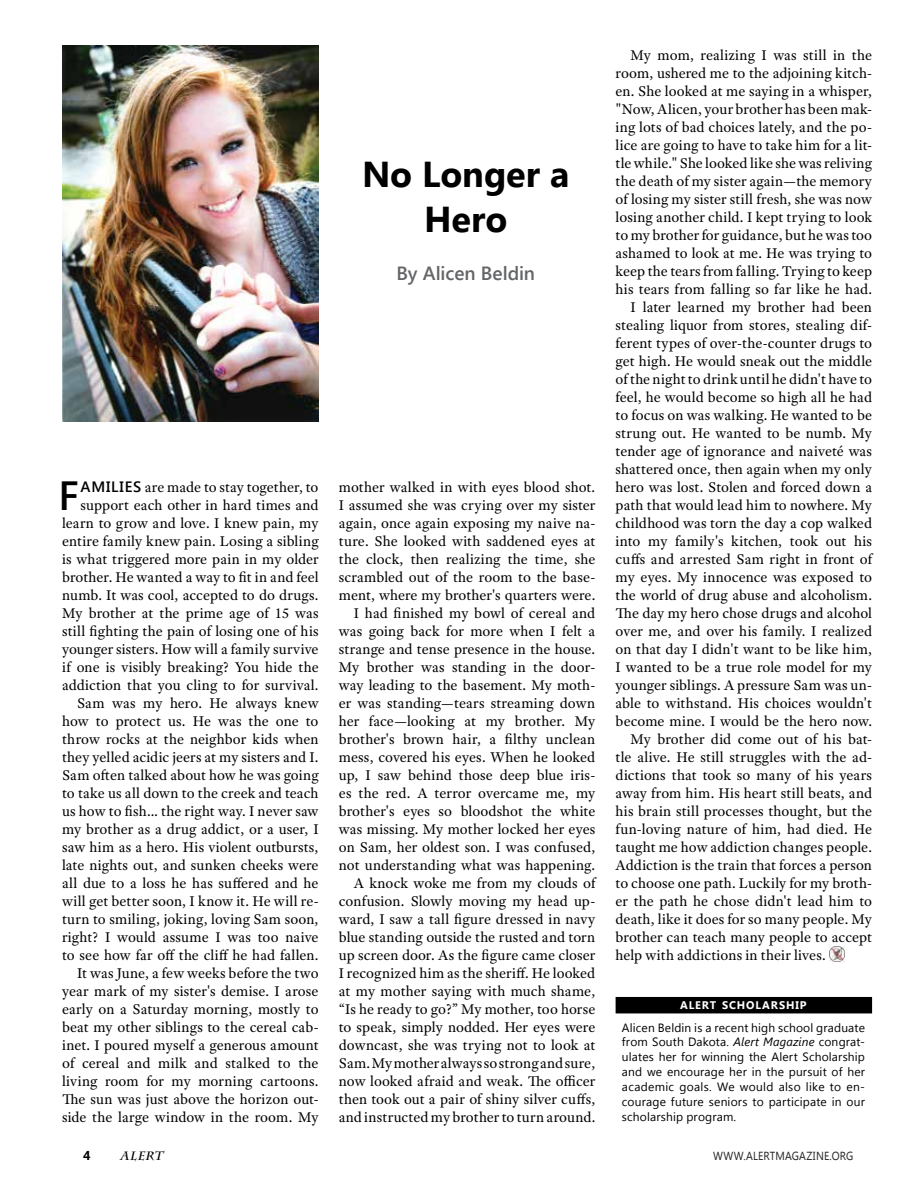
<style>
.page{position:relative;width:918px;height:1188px;background:#fff}
.page>*{position:absolute;margin:0;border:0;box-sizing:border-box;transform-origin:0 0}
.t1{font:600 40.65px "Segoe UI";color:#000}
.t2{font:700 36px/45px "Segoe UI";color:#000;text-align:center}
.t3{font:600 19.2px "Segoe UI";color:#636567}
.t4{font:15px/18px "Adobe Text Pro";letter-spacing:.005em;color:#000;text-align:right}
.t5{font:700 12.9px "Segoe UI";color:#000}
.t6{font:12px/14.9px "Segoe UI";letter-spacing:.015em;color:#000;text-align:justify}
.t7{font:italic 700 12px "Charlesworth";color:#000}
.t8{font:11.7px "Segoe UI";letter-spacing:.015em;color:#221f20;scale:.9 1}
.t9{font:700 10.95px "Segoe UI";letter-spacing:.075em;color:#fff}
.s1{font-family:"Segoe UI";font-weight:600}
.s2{font-style:italic}
</style>
<div class="page">
<div style="left:616px;top:997px;width:256px;height:16px;background:#000"></div>
<img style="left:62px;top:46px;width:257px;height:375px">
<img style="left:829px;top:946px;width:15px;height:16px">
<h2 class="t2" style="left:362px;top:150px;width:209px">No Longer a<br>Hero</h2>
<p class="t3" style="left:396px;top:260px;width:140px">By Alicen Beldin</p>
<p class="t4" style="left:62px;top:478px;width:258px"><span class="s1">AMILIES</span> are made to stay together, to support each other in hard times and learn to grow and love. I knew pain, my entire family knew pain. Losing a sibling is what triggered more pain in my older brother. He wanted a way to fit in and feel numb. It was cool, accepted to do drugs.<br>My brother at the prime age of 15 was still fighting the pain of losing one of his younger sisters. How will a family survive if one is visibly breaking? You hide the addiction that you cling to for survival.<br>Sam was my hero. He always knew how to protect us. He was the one to throw rocks at the neighbor kids when they yelled acidic jeers at my sisters and I.<br>Sam often talked about how he was going to take us all down to the creek and teach us how to fish… the right way. I never saw my brother as a drug addict, or a user, I saw him as a hero. His violent outbursts, late nights out, and sunken cheeks were all due to a loss he has suffered and he will get better soon, I know it. He will re&shy;turn to smiling, joking, loving Sam soon, right? I would assume I was too naive to see how far off the cliff he had fallen.<br>It was June, a few weeks before the two year mark of my sister's demise. I arose early on a Saturday morning, mostly to beat my other siblings to the cereal cab&shy;inet. I poured myself a generous amount of cereal and milk and stalked to the living room for my morning cartoons.<br>The sun was just above the horizon out&shy;side the large window in the room. My</p>
<p class="t4" style="left:339px;top:478px;width:258px">mother walked in with eyes blood shot.<br>I assumed she was crying over my sister again, once again exposing my naive na&shy;ture. She looked with saddened eyes at the clock, then realizing the time, she scrambled out of the room to the base&shy;ment, where my brother's quarters were.<br>I had finished my bowl of cereal and was going back for more when I felt a strange and tense presence in the house.<br>My brother was standing in the door&shy;way leading to the basement. My moth&shy;er was standing—tears streaming down her face—looking at my brother. My brother's brown hair, a filthy unclean mess, covered his eyes. When he looked up, I saw behind those deep blue iris&shy;es the red. A terror overcame me, my brother's eyes so bloodshot the white was missing. My mother locked her eyes on Sam, her oldest son. I was confused, not understanding what was happening.<br>A knock woke me from my clouds of confusion. Slowly moving my head up&shy;ward, I saw a tall figure dressed in navy blue standing outside the rusted and torn up screen door. As the figure came closer I recognized him as the sheriff. He looked at my mother saying with much shame, “Is he ready to go?” My mother, too horse to speak, simply nodded. Her eyes were downcast, she was trying not to look at Sam. My mother always so strong and sure, now looked afraid and weak. The officer then took out a pair of shiny silver cuffs, and instructed my brother to turn around.</p>
<h1 class="t1" style="left:59px;top:468px;width:22px">F</h1>
<p class="t4" style="left:631px;top:46px;width:243px">My mom, realizing I was still in the</p>
<p class="t4" style="left:616px;top:64px;width:258px">room, ushered me to the adjoining kitch-</p>
<p class="t4" style="left:616px;top:82px;width:258px">en. She looked at me saying in a whisper,</p>
<p class="t4" style="left:616px;top:100px;width:258px">"Now, Alicen, your brother has been mak-</p>
<p class="t4" style="left:616px;top:118px;width:258px">ing lots of bad choices lately, and the po-</p>
<p class="t4" style="left:616px;top:136px;width:258px">lice are going to have to take him for a lit-</p>
<p class="t4" style="left:616px;top:154px;width:258px">tle while." She looked like she was reliving</p>
<p class="t4" style="left:616px;top:172px;width:258px">the death of my sister again—the memory</p>
<p class="t4" style="left:616px;top:190px;width:258px">of losing my sister still fresh, she was now</p>
<p class="t4" style="left:616px;top:208px;width:258px">losing another child. I kept trying to look</p>
<p class="t4" style="left:616px;top:226px;width:258px">to my brother for guidance, but he was too</p>
<p class="t4" style="left:616px;top:244px;width:258px">ashamed to look at me. He was trying to</p>
<p class="t4" style="left:616px;top:262px;width:258px">keep the tears from falling. Trying to keep</p>
<p class="t4" style="left:616px;top:280px;width:258px">his tears from falling so far like he had.</p>
<p class="t4" style="left:631px;top:298px;width:243px">I later learned my brother had been</p>
<p class="t4" style="left:616px;top:316px;width:258px">stealing liquor from stores, stealing dif-</p>
<p class="t4" style="left:616px;top:334px;width:258px">ferent types of over-the-counter drugs to</p>
<p class="t4" style="left:616px;top:352px;width:258px">get high. He would sneak out the middle</p>
<p class="t4" style="left:616px;top:370px;width:258px">of the night to drink until he didn't have to</p>
<p class="t4" style="left:616px;top:388px;width:258px">feel, he would become so high all he had</p>
<p class="t4" style="left:616px;top:406px;width:258px">to focus on was walking. He wanted to be</p>
<p class="t4" style="left:616px;top:424px;width:258px">strung out. He wanted to be numb. My</p>
<p class="t4" style="left:616px;top:442px;width:258px">tender age of ignorance and naiveté was</p>
<p class="t4" style="left:616px;top:460px;width:258px">shattered once, then again when my only</p>
<p class="t4" style="left:616px;top:478px;width:258px">hero was lost. Stolen and forced down a</p>
<p class="t4" style="left:616px;top:496px;width:258px">path that would lead him to nowhere. My</p>
<p class="t4" style="left:616px;top:514px;width:258px">childhood was torn the day a cop walked</p>
<p class="t4" style="left:616px;top:532px;width:258px">into my family's kitchen, took out his</p>
<p class="t4" style="left:616px;top:550px;width:258px">cuffs and arrested Sam right in front of</p>
<p class="t4" style="left:616px;top:568px;width:258px">my eyes. My innocence was exposed to</p>
<p class="t4" style="left:616px;top:586px;width:258px">the world of drug abuse and alcoholism.</p>
<p class="t4" style="left:616px;top:604px;width:258px">The day my hero chose drugs and alcohol</p>
<p class="t4" style="left:616px;top:622px;width:258px">over me, and over his family. I realized</p>
<p class="t4" style="left:616px;top:640px;width:258px">on that day I didn't want to be like him,</p>
<p class="t4" style="left:616px;top:658px;width:258px">I wanted to be a true role model for my</p>
<p class="t4" style="left:616px;top:676px;width:258px">younger siblings. A pressure Sam was un-</p>
<p class="t4" style="left:616px;top:694px;width:258px">able to withstand. His choices wouldn't</p>
<p class="t4" style="left:616px;top:712px;width:258px">become mine. I would be the hero now.</p>
<p class="t4" style="left:631px;top:730px;width:243px">My brother did come out of his bat-</p>
<p class="t4" style="left:616px;top:748px;width:258px">tle alive. He still struggles with the ad-</p>
<p class="t4" style="left:616px;top:766px;width:258px">dictions that took so many of his years</p>
<p class="t4" style="left:616px;top:784px;width:258px">away from him. His heart still beats, and</p>
<p class="t4" style="left:616px;top:802px;width:258px">his brain still processes thought, but the</p>
<p class="t4" style="left:616px;top:820px;width:258px">fun-loving nature of him, had died. He</p>
<p class="t4" style="left:616px;top:838px;width:258px">taught me how addiction changes people.</p>
<p class="t4" style="left:616px;top:856px;width:258px">Addiction is the train that forces a person</p>
<p class="t4" style="left:616px;top:874px;width:258px">to choose one path. Luckily for my broth-</p>
<p class="t4" style="left:616px;top:892px;width:258px">er the path he chose didn't lead him to</p>
<p class="t4" style="left:616px;top:910px;width:258px">death, like it does for so many people. My</p>
<p class="t4" style="left:616px;top:928px;width:258px">brother can teach many people to accept</p>
<p class="t4" style="left:616px;top:946px;width:212px">help with addictions in their lives.</p>
<p class="t9" style="left:680px;top:998px;width:128px">ALERT SCHOLARSHIP</p>
<p class="t6" style="left:622px;top:1020px;width:245px">Alicen Beldin is a recent high school graduate from South Dakota. <span class="s2">Alert Magazine</span> congrat&shy;ulates her for winning the Alert Scholarship and we encourage her in the pursuit of her academic goals. We would also like to en&shy;courage future seniors to participate in our scholarship program.</p>
<p class="t5" style="left:83px;top:1146px;width:9px">4</p>
<p class="t7" style="left:120px;top:1149px;width:47px">ALERT</p>
<p class="t8" style="left:713px;top:1147px;width:157px">WWW.ALERTMAGAZINE.ORG</p>
</div>
